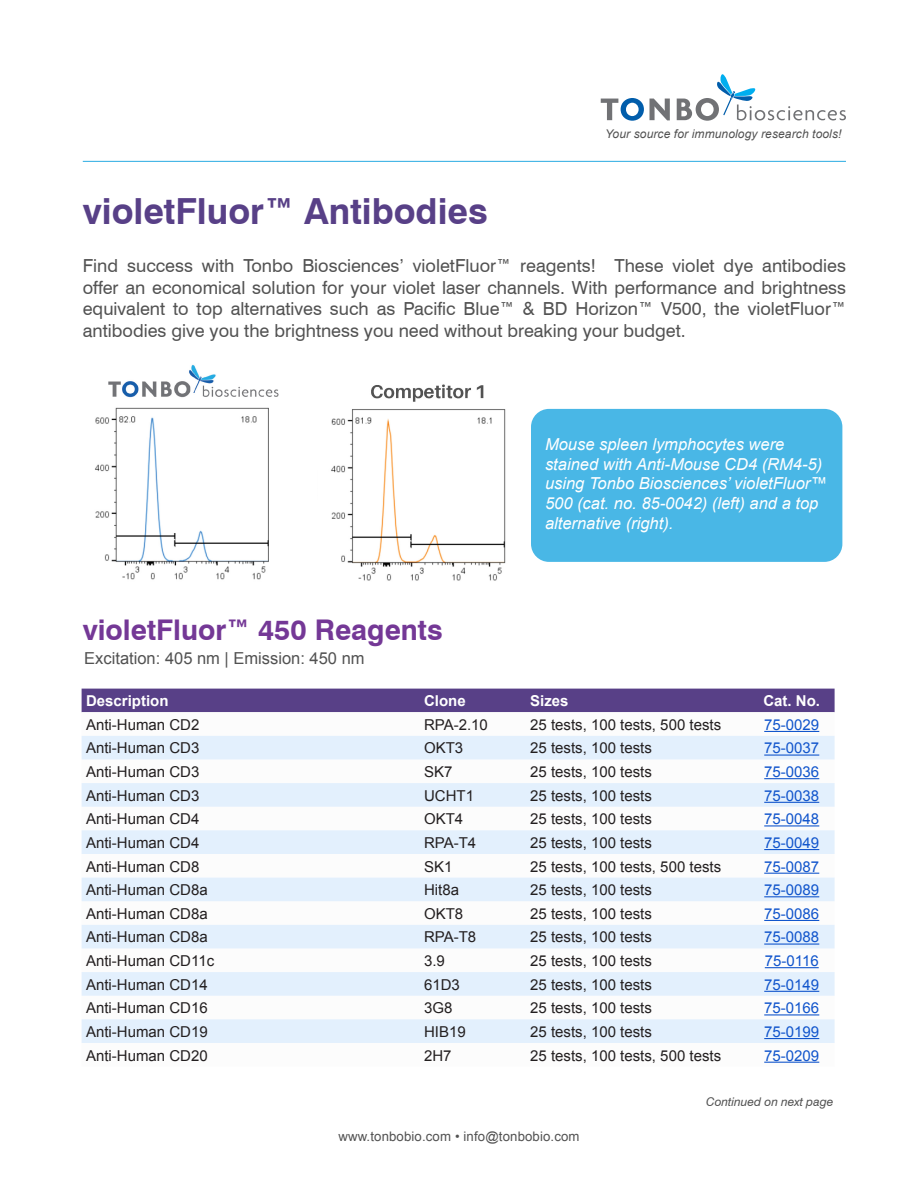
<style>
.page{position:relative;width:918px;height:1188px;background:#fff}
.page>*{position:absolute;margin:0;border:0;box-sizing:border-box;transform-origin:0 0}
.t1{font:700 36px "Swiss 721 BT";color:#584087}
.t2{font:700 28.5px "Swiss 721 BT";color:#743896}
.t3{font:18px/21.6px "Swiss 721 BT";color:#525252;text-align:justify}
.t4{font:italic 16.5px/19.8px "Arial";color:#fff}
.t5{font:16.5px "Arial";color:#525252}
.t6{font:15px "Arial";color:#231f20}
.t7{font:15px "Arial";color:#15c}
.t8{font:700 15px "Arial";color:#fff}
.t9{font:13.2px "Arial";letter-spacing:.01em;color:#525252}
.t10{font:italic 12px "Arial";letter-spacing:.01em;color:#525252}
.t11{font:italic 12px "Swiss 721 BT";color:#525252}
</style>
<div class="page">
<svg style="left:601px;top:98px;width:43px;height:22px"></svg>
<svg style="left:650px;top:99px;width:20px;height:21px"></svg>
<svg style="left:677px;top:74px;width:169px;height:46px"></svg>
<hr style="left:83px;top:161px;width:763px;height:1px;background:#29abe2">
<img style="left:95px;top:364px;width:411px;height:217px">
<div style="left:306px;top:460px;width:11px;height:46px;background:#fff"></div>
<div style="left:531px;top:409px;width:311px;height:153px;background:#49b7e6;border-radius:18px"></div>
<div style="left:82px;top:689px;width:753px;height:23px;background:#584087"></div>
<svg style="left:82px;top:736px;width:753px;height:307px;fill:#e3f0fd"></svg>
<hr style="left:764px;top:731px;width:55px;height:1px;background:#15c">
<hr style="left:764px;top:755px;width:55px;height:1px;background:#15c">
<hr style="left:764px;top:778px;width:55px;height:1px;background:#15c">
<hr style="left:764px;top:802px;width:55px;height:1px;background:#15c">
<hr style="left:764px;top:825px;width:55px;height:1px;background:#15c">
<hr style="left:764px;top:849px;width:55px;height:1px;background:#15c">
<hr style="left:764px;top:873px;width:55px;height:1px;background:#15c">
<hr style="left:764px;top:896px;width:55px;height:1px;background:#15c">
<hr style="left:764px;top:920px;width:55px;height:1px;background:#15c">
<hr style="left:764px;top:944px;width:55px;height:1px;background:#15c">
<hr style="left:765px;top:967px;width:54px;height:1px;background:#15c">
<hr style="left:764px;top:991px;width:55px;height:1px;background:#15c">
<hr style="left:764px;top:1014px;width:55px;height:1px;background:#15c">
<hr style="left:764px;top:1038px;width:55px;height:1px;background:#15c">
<hr style="left:764px;top:1062px;width:55px;height:1px;background:#15c">
<p class="t1" style="left:83px;top:189px;width:406px">violetFluor™ Antibodies</p>
<p class="t10" style="left:605px;top:126px;width:238px">Your source for immunology research tools!</p>
<p class="t3" style="left:83px;top:255px;width:765px">Find success with Tonbo Biosciences’ violetFluor™ reagents! These violet dye antibodies offer an economical solution for your violet laser channels. With performance and brightness equivalent to top alternatives such as Pacific Blue™ &amp; BD Horizon™ V500, the violetFluor™ antibodies give you the brightness you need without breaking your budget.</p>
<p class="t2" style="left:83px;top:613px;width:361px">violetFluor™ 450 Reagents</p>
<p class="t5" style="left:84px;top:647px;width:282px">Excitation: 405 nm | Emission: 450 nm</p>
<p class="t4" style="left:545px;top:434px;width:283px">Mouse spleen lymphocytes were stained with Anti-Mouse CD4 (RM4-5) using Tonbo Biosciences’ violetFluor™ 500 (cat. no. 85-0042) (left) and a top alternative (right).</p>
<p class="t8" style="left:86px;top:691px;width:84px">Description</p>
<p class="t8" style="left:424px;top:691px;width:43px">Clone</p>
<p class="t8" style="left:530px;top:691px;width:40px">Sizes</p>
<p class="t8" style="left:763px;top:691px;width:58px">Cat. No.</p>
<p class="t6" style="left:86px;top:715px;width:115px">Anti-Human CD2</p>
<p class="t6" style="left:424px;top:715px;width:65px">RPA-2.10</p>
<p class="t6" style="left:530px;top:715px;width:192px">25 tests, 100 tests, 500 tests</p>
<p class="t7" style="left:764px;top:715px;width:57px">75-0029</p>
<p class="t6" style="left:86px;top:738px;width:115px">Anti-Human CD3</p>
<p class="t6" style="left:424px;top:738px;width:41px">OKT3</p>
<p class="t6" style="left:530px;top:738px;width:123px">25 tests, 100 tests</p>
<p class="t7" style="left:764px;top:738px;width:57px">75-0037</p>
<p class="t6" style="left:86px;top:762px;width:115px">Anti-Human CD3</p>
<p class="t6" style="left:424px;top:762px;width:30px">SK7</p>
<p class="t6" style="left:530px;top:762px;width:123px">25 tests, 100 tests</p>
<p class="t7" style="left:764px;top:762px;width:57px">75-0036</p>
<p class="t6" style="left:86px;top:786px;width:115px">Anti-Human CD3</p>
<p class="t6" style="left:424px;top:786px;width:51px">UCHT1</p>
<p class="t6" style="left:530px;top:786px;width:123px">25 tests, 100 tests</p>
<p class="t7" style="left:764px;top:786px;width:57px">75-0038</p>
<p class="t6" style="left:86px;top:809px;width:115px">Anti-Human CD4</p>
<p class="t6" style="left:424px;top:809px;width:41px">OKT4</p>
<p class="t6" style="left:530px;top:809px;width:123px">25 tests, 100 tests</p>
<p class="t7" style="left:764px;top:809px;width:57px">75-0048</p>
<p class="t6" style="left:86px;top:833px;width:115px">Anti-Human CD4</p>
<p class="t6" style="left:424px;top:833px;width:54px">RPA-T4</p>
<p class="t6" style="left:530px;top:833px;width:123px">25 tests, 100 tests</p>
<p class="t7" style="left:764px;top:833px;width:57px">75-0049</p>
<p class="t6" style="left:86px;top:857px;width:115px">Anti-Human CD8</p>
<p class="t6" style="left:424px;top:857px;width:30px">SK1</p>
<p class="t6" style="left:530px;top:857px;width:192px">25 tests, 100 tests, 500 tests</p>
<p class="t7" style="left:764px;top:857px;width:57px">75-0087</p>
<p class="t6" style="left:86px;top:880px;width:123px">Anti-Human CD8a</p>
<p class="t6" style="left:424px;top:880px;width:37px">Hit8a</p>
<p class="t6" style="left:530px;top:880px;width:123px">25 tests, 100 tests</p>
<p class="t7" style="left:764px;top:880px;width:57px">75-0089</p>
<p class="t6" style="left:86px;top:904px;width:123px">Anti-Human CD8a</p>
<p class="t6" style="left:424px;top:904px;width:41px">OKT8</p>
<p class="t6" style="left:530px;top:904px;width:123px">25 tests, 100 tests</p>
<p class="t7" style="left:764px;top:904px;width:57px">75-0086</p>
<p class="t6" style="left:86px;top:927px;width:123px">Anti-Human CD8a</p>
<p class="t6" style="left:424px;top:927px;width:54px">RPA-T8</p>
<p class="t6" style="left:530px;top:927px;width:123px">25 tests, 100 tests</p>
<p class="t7" style="left:764px;top:927px;width:57px">75-0088</p>
<p class="t6" style="left:86px;top:951px;width:130px">Anti-Human CD11c</p>
<p class="t6" style="left:424px;top:951px;width:22px">3.9</p>
<p class="t6" style="left:530px;top:951px;width:123px">25 tests, 100 tests</p>
<p class="t7" style="left:765px;top:951px;width:55px">75-0116</p>
<p class="t6" style="left:86px;top:975px;width:123px">Anti-Human CD14</p>
<p class="t6" style="left:424px;top:975px;width:37px">61D3</p>
<p class="t6" style="left:530px;top:975px;width:123px">25 tests, 100 tests</p>
<p class="t7" style="left:764px;top:975px;width:57px">75-0149</p>
<p class="t6" style="left:86px;top:998px;width:123px">Anti-Human CD16</p>
<p class="t6" style="left:424px;top:998px;width:30px">3G8</p>
<p class="t6" style="left:530px;top:998px;width:123px">25 tests, 100 tests</p>
<p class="t7" style="left:764px;top:998px;width:57px">75-0166</p>
<p class="t6" style="left:86px;top:1022px;width:123px">Anti-Human CD19</p>
<p class="t6" style="left:424px;top:1022px;width:43px">HIB19</p>
<p class="t6" style="left:530px;top:1022px;width:123px">25 tests, 100 tests</p>
<p class="t7" style="left:764px;top:1022px;width:57px">75-0199</p>
<p class="t6" style="left:86px;top:1046px;width:123px">Anti-Human CD20</p>
<p class="t6" style="left:424px;top:1046px;width:29px">2H7</p>
<p class="t6" style="left:530px;top:1046px;width:192px">25 tests, 100 tests, 500 tests</p>
<p class="t7" style="left:764px;top:1046px;width:57px">75-0209</p>
<p class="t9" style="left:338px;top:1127px;width:243px">www.tonbobio.com • info@tonbobio.com</p>
<p class="t11" style="left:706px;top:1094px;width:129px">Continued on next page</p>
</div>
